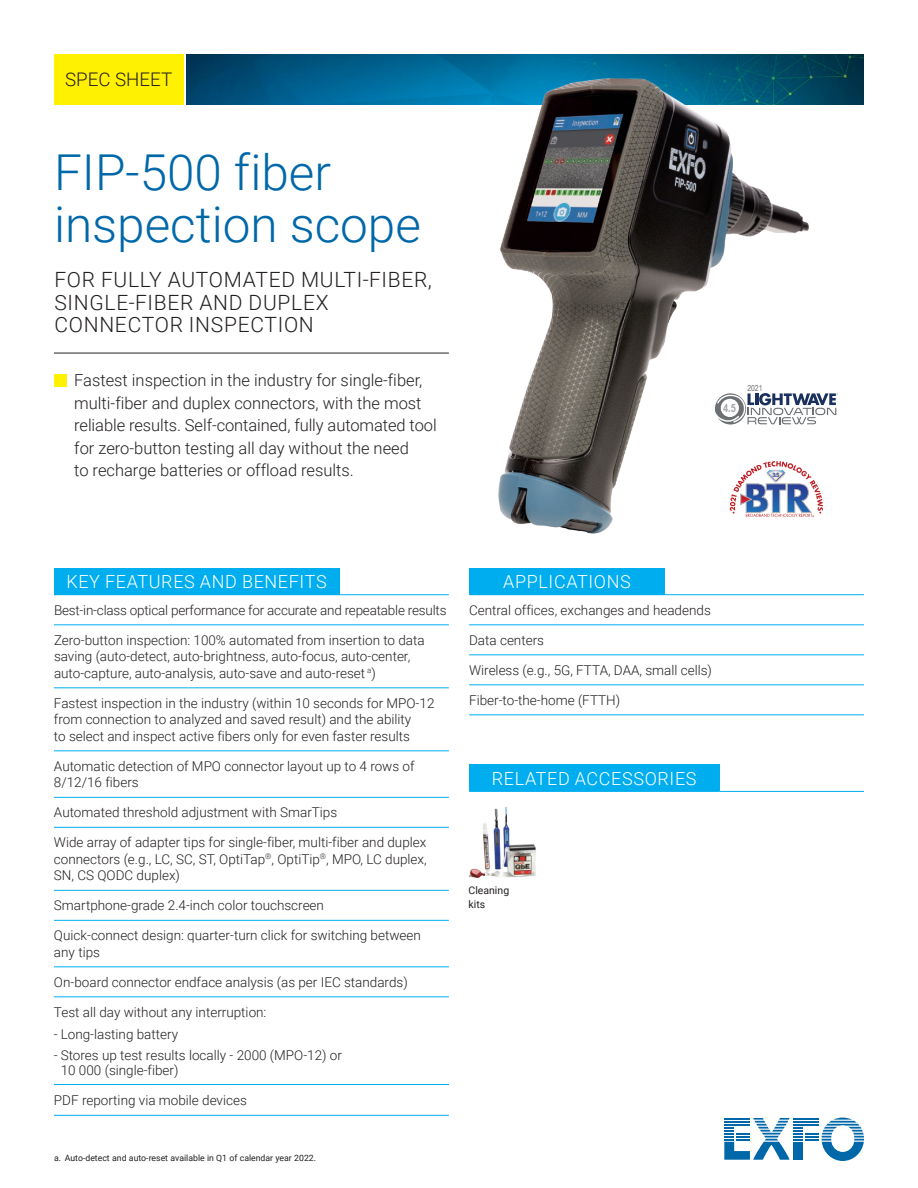
<style>
.page{position:relative;width:918px;height:1188px;background:#fff}
.page>*{position:absolute;margin:0;border:0;box-sizing:border-box;transform-origin:0 0}
.t1{font:300 49.5px/52.5px "Roboto";color:#0068a9}
.t2{font:300 21px/22.5px "Roboto";letter-spacing:.035em;color:#231f20}
.t3{font:300 18.75px "Roboto";color:#231f20}
.t4{font:300 18px "Roboto";letter-spacing:.035em;color:#fff}
.t5{font:300 16.5px/22.5px "Roboto";color:#231f20}
.t6{font:300 13.5px/16.5px "Roboto";color:#231f20}
.t7{font:700 11.25px "Arial Narrow";color:#a0a5a7}
.t8{font:10.5px/13.5px "Roboto";color:#231f20}
.t9{font:8.7px "Roboto";color:#231f20}
.t10{font:8.25px "Arial Narrow";color:#6c7072}
.t11{font:500 5.4px "Roboto";color:#2f4ba0}
</style>
<div class="page">
<img style="left:187px;top:54px;width:677px;height:51px">
<div style="left:54px;top:54px;width:129px;height:51px;background:#fff101"></div>
<svg style="left:724px;top:1118px;width:140px;height:43px"></svg>
<hr style="left:724px;top:1124px;width:26px;height:2px;background:#0068a9">
<hr style="left:54px;top:625px;width:395px;height:1px;background:#00aeef">
<hr style="left:54px;top:688px;width:395px;height:1px;background:#00aeef">
<hr style="left:54px;top:751px;width:395px;height:1px;background:#00aeef">
<hr style="left:54px;top:797px;width:395px;height:1px;background:#00aeef">
<hr style="left:54px;top:827px;width:395px;height:1px;background:#00aeef">
<hr style="left:54px;top:890px;width:395px;height:1px;background:#00aeef">
<hr style="left:54px;top:920px;width:395px;height:1px;background:#00aeef">
<hr style="left:54px;top:967px;width:395px;height:1px;background:#00aeef">
<hr style="left:54px;top:997px;width:395px;height:1px;background:#00aeef">
<hr style="left:54px;top:1084px;width:395px;height:1px;background:#00aeef">
<hr style="left:54px;top:1115px;width:395px;height:1px;background:#00aeef">
<hr style="left:469px;top:625px;width:395px;height:1px;background:#00aeef">
<hr style="left:469px;top:655px;width:395px;height:1px;background:#00aeef">
<hr style="left:469px;top:685px;width:395px;height:1px;background:#00aeef">
<hr style="left:469px;top:715px;width:395px;height:1px;background:#00aeef">
<svg style="left:818px;top:393px;width:20px;height:23px"></svg>
<svg style="left:818px;top:487px;width:5px;height:27px"></svg>
<img style="left:468px;top:806px;width:68px;height:72px">
<img style="left:474px;top:57px;width:344px;height:477px">
<hr style="left:54px;top:353px;width:395px;height:1px;background:#231f20">
<div style="left:54px;top:374px;width:13px;height:12px;background:#fff101"></div>
<div style="left:469px;top:568px;width:196px;height:27px;background:#00aeef"></div>
<hr style="left:665px;top:594px;width:199px;height:1px;background:#00aeef">
<div style="left:469px;top:764px;width:250px;height:27px;background:#00aeef"></div>
<hr style="left:469px;top:791px;width:250px;height:1px;background:#00aeef">
<hr style="left:719px;top:791px;width:145px;height:1px;background:#00aeef">
<div style="left:54px;top:568px;width:285px;height:27px;background:#00aeef"></div>
<hr style="left:339px;top:594px;width:110px;height:1px;background:#00aeef">
<h3 class="t3" style="left:65px;top:67px;width:109px">SPEC SHEET</h3>
<h1 class="t1" style="left:54px;top:144px;width:368px">FIP-500 fiber inspection scope</h1>
<h2 class="t2" style="left:54px;top:268px;width:379px">FOR FULLY AUTOMATED MULTI‑FIBER,<br>SINGLE-FIBER AND DUPLEX<br>CONNECTOR INSPECTION</h2>
<p class="t5" style="left:74px;top:368px;width:364px">Fastest inspection in the industry for single‑fiber, multi-fiber and duplex connectors, with the most reliable results. Self-contained, fully automated tool for zero‑button testing all day without the need<br>to recharge batteries or offload results.</p>
<p class="t7" style="left:723px;top:401px;width:14px">4.5</p>
<p class="t10" style="left:747px;top:382px;width:17px">2021</p>
<p class="t11" style="left:773px;top:471px;width:8px">3.5</p>
<h3 class="t4" style="left:66px;top:569px;width:262px">KEY FEATURES AND BENEFITS</h3>
<p class="t6" style="left:54px;top:601px;width:394px">Best-in-class optical performance for accurate and repeatable results</p>
<p class="t6" style="left:54px;top:631px;width:372px">Zero-button inspection: 100% automated from insertion to data saving (auto-detect, auto-brightness, auto-focus, auto-center, auto‑capture, auto-analysis, auto-save and auto-reset <sup>a</sup>)</p>
<p class="t6" style="left:54px;top:694px;width:382px">Fastest inspection in the industry (within 10 seconds for MPO‑12 from connection to analyzed and saved result) and the ability<br>to select and inspect active fibers only for even faster results</p>
<p class="t6" style="left:54px;top:757px;width:362px">Automatic detection of MPO connector layout up to 4 rows of<br>8/12/16 fibers</p>
<p class="t6" style="left:54px;top:804px;width:285px">Automated threshold adjustment with SmarTips</p>
<p class="t6" style="left:54px;top:834px;width:374px;text-align:justify">Wide array of adapter tips for single-fiber, multi-fiber and duplex connectors (e.g., LC, SC, ST, OptiTap<sup>®</sup>, OptiTip<sup>®</sup>, MPO, LC duplex, SN, CS QODC duplex)</p>
<p class="t6" style="left:54px;top:897px;width:272px">Smartphone-grade 2.4-inch color touchscreen</p>
<p class="t6" style="left:54px;top:927px;width:368px">Quick-connect design: quarter-turn click for switching between any tips</p>
<p class="t6" style="left:54px;top:973px;width:355px">On-board connector endface analysis (as per IEC standards)</p>
<p class="t6" style="left:54px;top:1003px;width:214px">Test all day without any interruption:</p>
<p class="t6" style="left:54px;top:1025px;width:126px">- Long-lasting battery</p>
<p class="t6" style="left:61px;top:1048px;width:283px;line-height:15px;text-indent:-7px">- Stores up test results locally - 2000 (MPO-12) or<br>10 000 (single‑fiber)</p>
<p class="t6" style="left:54px;top:1092px;width:194px">PDF reporting via mobile devices</p>
<p class="t9" style="left:54px;top:1152px;width:264px">a. Auto-detect and auto-reset available in Q1 of calendar year 2022.</p>
<h3 class="t4" style="left:503px;top:569px;width:129px">APPLICATIONS</h3>
<p class="t6" style="left:469px;top:601px;width:243px">Central offices, exchanges and headends</p>
<p class="t6" style="left:469px;top:631px;width:76px">Data centers</p>
<p class="t6" style="left:469px;top:661px;width:244px">Wireless (e.g., 5G, FTTA, DAA, small cells)</p>
<p class="t6" style="left:469px;top:691px;width:153px">Fiber-to-the-home (FTTH)</p>
<h3 class="t4" style="left:492px;top:766px;width:206px">RELATED ACCESSORIES</h3>
<p class="t8" style="left:469px;top:883px;width:42px">Cleaning kits</p>
</div>
